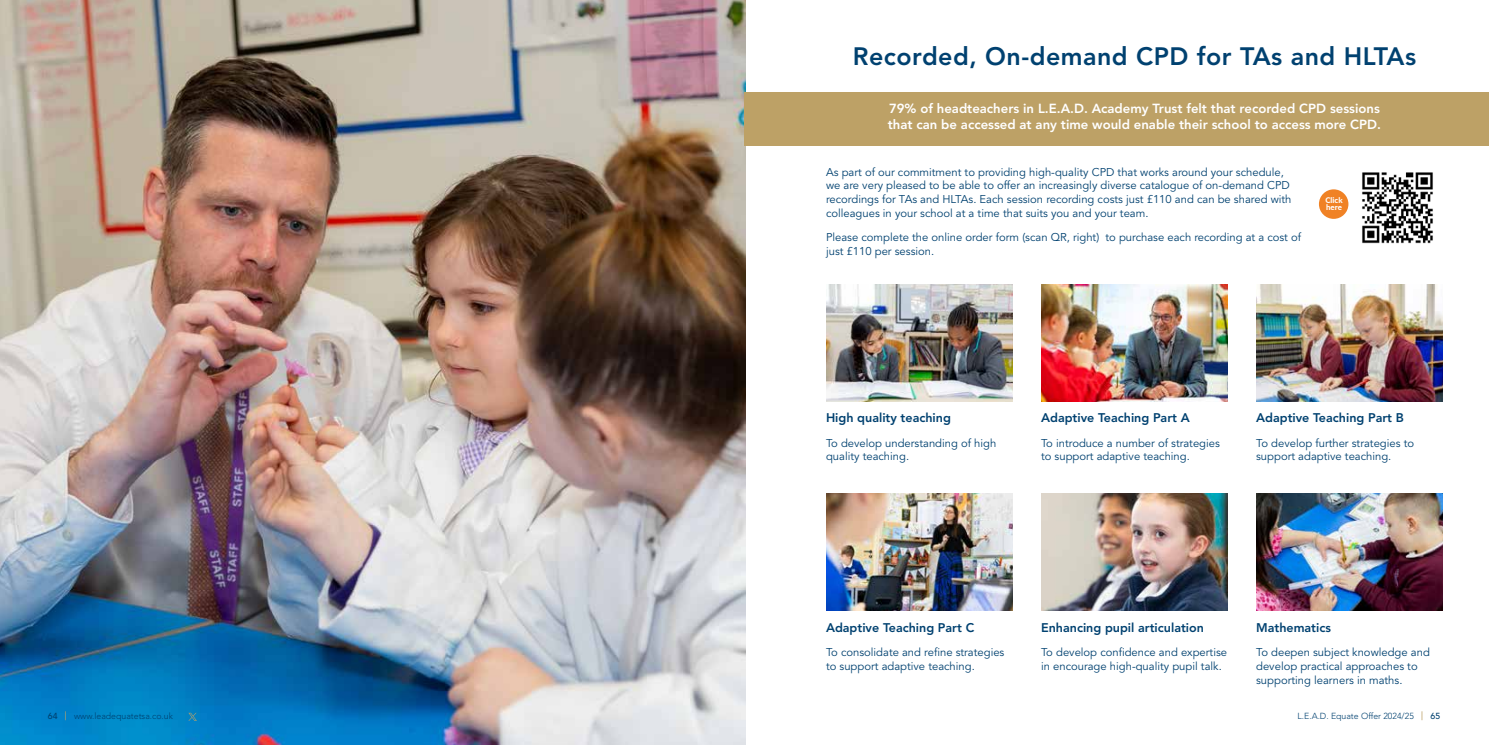
<style>
.page{position:relative;width:1489px;height:745px;background:#fff}
.page>*{position:absolute;margin:0;border:0;box-sizing:border-box;transform-origin:0 0}
.t1{font:800 25px "Avenir";letter-spacing:.02em;color:#004170}
.t2{font:800 13.12px/16.2px "Avenir";color:#fff}
.t3{font:800 12.5px "Avenir";color:#004170}
.t4{font:11.25px/13.8px "Avenir";color:#004170}
.t5{font:300 8.75px "Avenir";color:#004170}
.t6{font:800 7.88px/7.4px "Lato";color:#fff}
.s1{font-weight:500}
.s2{font-weight:500;font-size:11.5px;color:#bda166}
</style>
<div class="page">
<img style="left:0;top:0;width:745px;height:744px">
<div style="left:744px;top:92px;width:744px;height:54px;background:#bda166"></div>
<img style="left:1362px;top:172px;width:71px;height:72px">
<img style="left:826px;top:284px;width:186px;height:117px">
<img style="left:1041px;top:284px;width:186px;height:117px">
<img style="left:1256px;top:284px;width:186px;height:117px">
<img style="left:826px;top:493px;width:186px;height:117px">
<img style="left:1041px;top:493px;width:186px;height:117px">
<img style="left:1256px;top:493px;width:186px;height:117px">
<svg style="left:188px;top:712px;width:9px;height:8px"></svg>
<div style="left:1318px;top:189px;width:30px;height:30px;background:#f08225;border-radius:50%"></div>
<h1 class="t1" style="left:852px;top:42px;width:565px">Recorded, On-demand CPD for TAs and HLTAs</h1>
<p class="t2" style="left:887px;top:100px;width:495px">79% of headteachers in L.E.A.D. Academy Trust felt that recorded CPD sessions that can be accessed at any time would enable their school to access more CPD.</p>
<p class="t4" style="left:826px;top:165px;width:467px">As part of our commitment to providing high-quality CPD that works around your schedule, we are very pleased to be able to offer an increasingly diverse catalogue of on-demand CPD recordings for TAs and HLTAs. Each session recording costs just £110 and can be shared with colleagues in your school at a time that suits you and your team.</p>
<p class="t4" style="left:826px;top:231px;width:476px">Please complete the online order form (scan QR, right) to purchase each recording at a cost of just £110 per session.</p>
<p class="t6" style="left:1325px;top:195px;width:19px">Click here</p>
<p class="t3" style="left:826px;top:410px;width:126px">High quality teaching</p>
<p class="t4" style="left:826px;top:436px;width:172px">To develop understanding of high quality teaching.</p>
<p class="t3" style="left:1041px;top:410px;width:150px">Adaptive Teaching Part A</p>
<p class="t4" style="left:1041px;top:436px;width:180px">To introduce a number of strategies to support adaptive teaching.</p>
<p class="t3" style="left:1256px;top:410px;width:149px">Adaptive Teaching Part B</p>
<p class="t4" style="left:1256px;top:436px;width:159px">To develop further strategies to support adaptive teaching.</p>
<p class="t3" style="left:826px;top:619px;width:150px">Adaptive Teaching Part C</p>
<p class="t4" style="left:826px;top:645px;width:180px">To consolidate and refine strategies to support adaptive teaching.</p>
<p class="t3" style="left:1041px;top:619px;width:164px">Enhancing pupil articulation</p>
<p class="t4" style="left:1041px;top:645px;width:187px">To develop confidence and expertise in encourage high-quality pupil talk.</p>
<p class="t3" style="left:1256px;top:619px;width:76px">Mathematics</p>
<p class="t4" style="left:1256px;top:645px;width:175px">To deepen subject knowledge and develop practical approaches to supporting learners in maths.</p>
<p class="t5" style="left:48px;top:710px;width:127px"><span class="s1">64</span> <span class="s2">|</span> www.leadequatetsa.co.uk</p>
<p class="t5" style="left:1297px;top:710px;width:144px">L.E.A.D. Equate Offer 2024/25 <span class="s2">|</span> <span class="s1">65</span></p>
</div>
